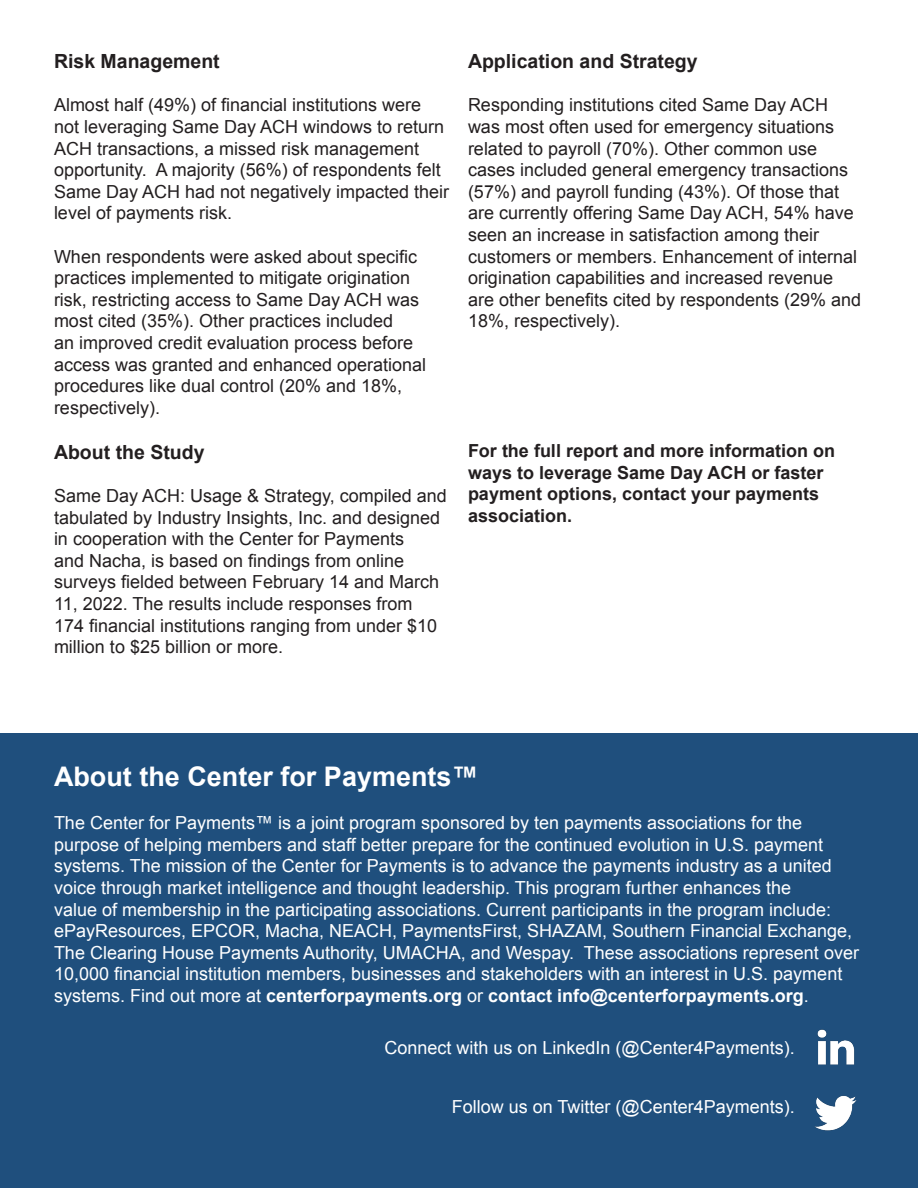
<style>
.page{position:relative;width:918px;height:1188px;background:#fff}
.page>*{position:absolute;margin:0;border:0;box-sizing:border-box;transform-origin:0 0}
.t1{font:700 27px "Arial";color:#fff}
.t2{font:700 19.5px "Arial";color:#231f20}
.t3{font:18px/21.6px "Arial";color:#231f20}
.t4{font:18px/21.6px "Arial";color:#fff}
.t5{font:700 18px/21.6px "Arial";color:#231f20}
.s1{font-weight:700}
</style>
<div class="page">
<div style="left:0;top:733px;width:918px;height:455px;background:#1f4f7d"></div>
<img style="left:815px;top:1096px;width:42px;height:35px">
<img style="left:817px;top:1029px;width:38px;height:36px">
<p class="t2" style="left:54px;top:49px;width:167px">Risk Management</p>
<p class="t3" style="left:54px;top:94px;width:397px">Almost half (49%) of financial institutions were not leveraging Same Day ACH windows to return ACH transactions, a missed risk management opportunity. A majority (56%) of respondents felt Same Day ACH had not negatively impacted their level of payments risk.</p>
<p class="t3" style="left:54px;top:246px;width:374px">When respondents were asked about specific practices implemented to mitigate origination risk, restricting access to Same Day ACH was most cited (35%). Other practices included<br>an improved credit evaluation process before access was granted and enhanced operational procedures like dual control (20% and 18%, respectively).</p>
<p class="t2" style="left:54px;top:439px;width:152px">About the Study</p>
<p class="t3" style="left:54px;top:485px;width:394px">Same Day ACH: Usage &amp; Strategy, compiled and tabulated by Industry Insights, Inc. and designed in cooperation with the Center for Payments<br>and Nacha, is based on findings from online surveys fielded between February 14 and March 11, 2022. The results include responses from 174 financial institutions ranging from under $10 million to $25 billion or more.</p>
<p class="t2" style="left:468px;top:49px;width:231px">Application and Strategy</p>
<p class="t3" style="left:468px;top:94px;width:395px">Responding institutions cited Same Day ACH was most often used for emergency situations related to payroll (70%). Other common use cases included general emergency transactions (57%) and payroll funding (43%). Of those that are currently offering Same Day ACH, 54% have seen an increase in satisfaction among their customers or members. Enhancement of internal origination capabilities and increased revenue are other benefits cited by respondents (29% and 18%, respectively).</p>
<p class="t5" style="left:468px;top:440px;width:369px">For the full report and more information on ways to leverage Same Day ACH or faster payment options, contact your payments association.</p>
<p class="t1" style="left:54px;top:759px;width:426px">About the Center for Payments™</p>
<p class="t4" style="left:54px;top:812px;width:807px">The Center for Payments™ is a joint program sponsored by ten payments associations for the purpose of helping members and staff better prepare for the continued evolution in U.S. payment systems. The mission of the Center for Payments is to advance the payments industry as a united voice through market intelligence and thought leadership. This program further enhances the<br>value of membership in the participating associations. Current participants in the program include: ePayResources, EPCOR, Macha, NEACH, PaymentsFirst, SHAZAM, Southern Financial Exchange, The Clearing House Payments Authority, UMACHA, and Wespay. These associations represent over 10,000 financial institution members, businesses and stakeholders with an interest in U.S. payment systems. Find out more at <span class="s1">centerforpayments.org</span> or <span class="s1">contact info@centerforpayments.org</span>.</p>
<p class="t4" style="left:384px;top:1037px;width:412px">Connect with us on LinkedIn (@Center4Payments).</p>
<p class="t4" style="left:452px;top:1096px;width:345px">Follow us on Twitter (@Center4Payments).</p>
</div>
